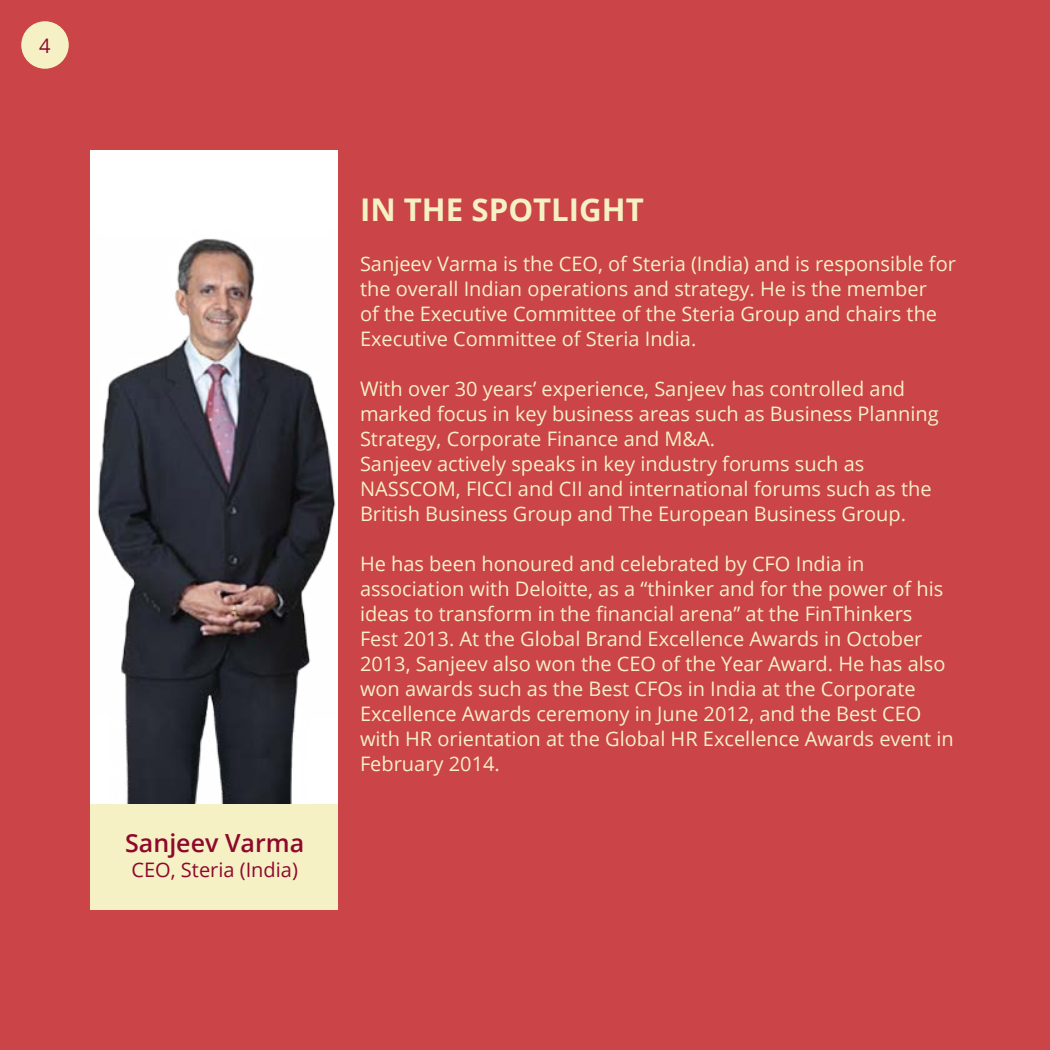
<style>
.page{position:relative;width:1050px;height:1050px;background:#ca4448}
.page>*{position:absolute;margin:0;border:0;box-sizing:border-box;transform-origin:0 0}
.t1{font:700 31.25px "Open Sans";color:#f6f0c5}
.t2{font:600 25px "Open Sans";color:#8e082d}
.t3{font:20px/25px "Open Sans";color:#f6f0c5}
.t4{font:20px "Open Sans";color:#8e082d}
</style>
<div class="page">
<hr style="left:1049px;top:0;width:1px;height:1050px;background:#f6f0c5">
<div style="left:21px;top:21px;width:48px;height:48px;background:#f6f0c5;border-radius:50%"></div>
<div style="left:90px;top:150px;width:248px;height:760px;background:#fff"></div>
<div style="left:90px;top:804px;width:248px;height:106px;background:#f6f0c5"></div>
<img style="left:97px;top:238px;width:239px;height:566px">
<p class="t4" style="left:39px;top:32px;width:13px">4</p>
<p class="t2" style="left:125px;top:826px;width:180px">Sanjeev Varma</p>
<p class="t4" style="left:132px;top:856px;width:168px">CEO, Steria (India)</p>
<h1 class="t1" style="left:360px;top:188px;width:285px">IN THE SPOTLIGHT</h1>
<p class="t3" style="left:360px;top:251px;width:597px">Sanjeev Varma is the CEO, of Steria (India) and is responsible for the overall Indian operations and strategy. He is the member<br>of the Executive Committee of the Steria Group and chairs the Executive Committee of Steria India.</p>
<p class="t3" style="left:360px;top:376px;width:580px">With over 30 years’ experience, Sanjeev has controlled and marked focus in key business areas such as Business Planning Strategy, Corporate Finance and M&amp;A.<br>Sanjeev actively speaks in key industry forums such as NASSCOM, FICCI and CII and international forums such as the British Business Group and The European Business Group.</p>
<p class="t3" style="left:360px;top:551px;width:595px">He has been honoured and celebrated by CFO India in association with Deloitte, as a “thinker and for the power of his ideas to transform in the financial arena” at the FinThinkers Fest 2013. At the Global Brand Excellence Awards in October 2013, Sanjeev also won the CEO of the Year Award. He has also won awards such as the Best CFOs in India at the Corporate Excellence Awards ceremony in June 2012, and the Best CEO with HR orientation at the Global HR Excellence Awards event in February 2014.</p>
</div>
